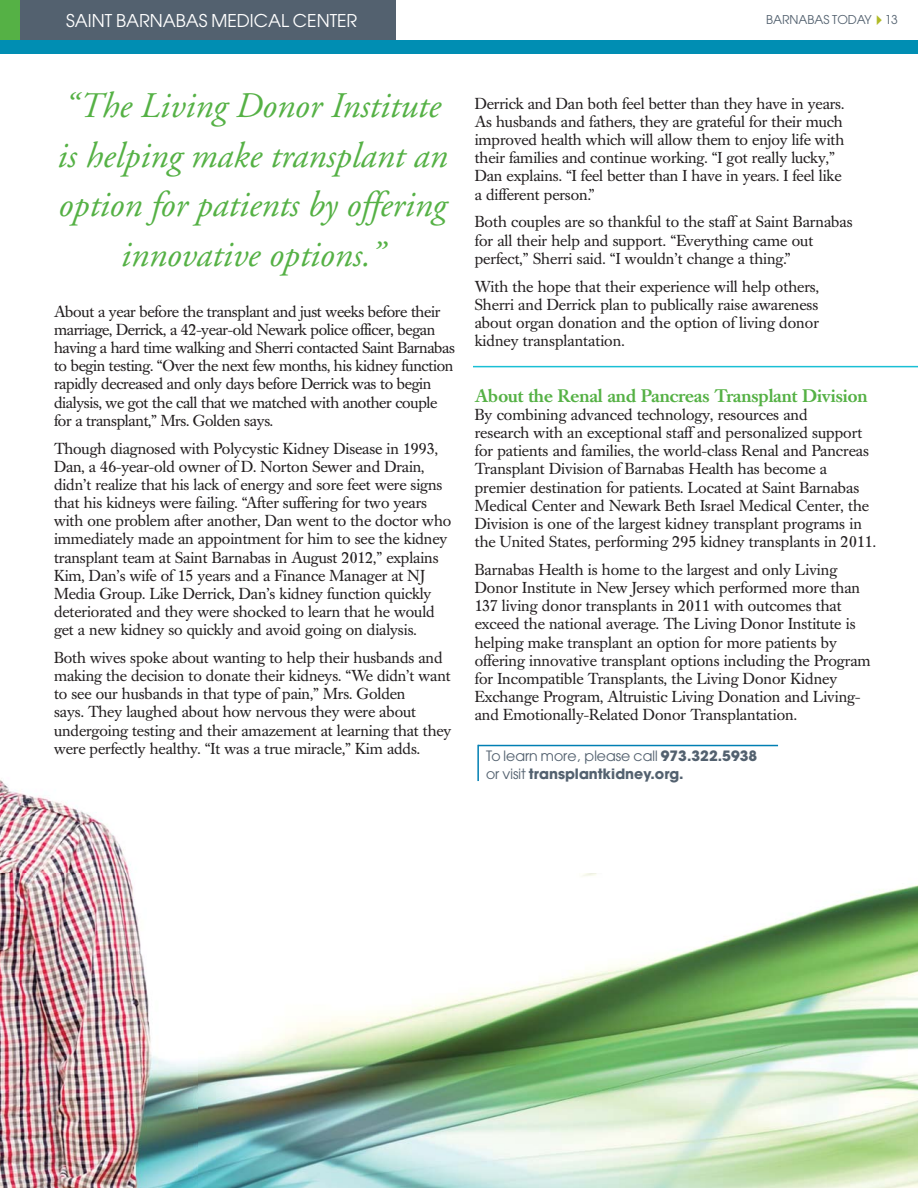
<style>
.page{position:relative;width:918px;height:1188px;background:#fff}
.page>*{position:absolute;margin:0;border:0;box-sizing:border-box;transform-origin:0 0}
.t1{font:italic 36px/49.5px "Adobe Garamond";color:#55b145;text-align:center}
.t2{font:19.5px "Avant Garde";color:#fff}
.t3{font:500 18px "Caslon Book BE";color:#55b145}
.t4{font:15.75px/18.1px "Caslon Book BE";letter-spacing:-.005em;color:#231f20}
.t5{font:15.75px "Avant Garde";color:#53616f}
.t6{font:15.75px "Avant Garde Bld";color:#53616f}
.t7{font:13.5px "Avant Garde";color:#53616f}
.s1{font-family:"Avant Garde Bld"}
.s2{font-family:"Avant Garde"}
</style>
<div class="page">
<img style="left:0;top:874px;width:918px;height:314px">
<div style="left:18px;top:0;width:378px;height:40px;background:#53616f"></div>
<div style="left:0;top:0;width:19px;height:40px;background:#55b145"></div>
<div style="left:0;top:40px;width:918px;height:14px;background:#008eb3"></div>
<img style="left:0;top:780px;width:131px;height:94px">
<img style="left:20px;top:874px;width:178px;height:314px">
<hr style="left:478px;top:745px;width:300px;height:1px;background:#007fb3">
<hr style="left:477px;top:745px;width:2px;height:36px;background:#007fb3">
<hr style="left:473px;top:366px;width:445px;height:1px;background:#19bfd5">
<p class="t2" style="left:66px;top:14px;width:293px">SAINT BARNABAS MEDICAL CENTER</p>
<p class="t7" style="left:766px;top:15px;width:133px">BARNABAS TODAY 13</p>
<h1 class="t1" style="left:56px;top:85px;width:392px">“The Living Donor Institute is helping make transplant an option for patients by offering innovative options.”</h1>
<p class="t4" style="left:54px;top:304px;width:402px">About a year before the transplant and just weeks before their marriage, Derrick, a 42-year-old Newark police officer, began having a hard time walking and Sherri contacted Saint Barnabas to begin testing. “Over the next few months, his kidney function rapidly decreased and only days before Derrick was to begin dialysis, we got the call that we matched with another couple for a transplant,” Mrs. Golden says.</p>
<p class="t4" style="left:54px;top:441px;width:399px">Though diagnosed with Polycystic Kidney Disease in 1993, Dan, a 46-year-old owner of D. Norton Sewer and Drain, didn’t realize that his lack of energy and sore feet were signs that his kidneys were failing. “After suffering for two years with one problem after another, Dan went to the doctor who immediately made an appointment for him to see the kidney transplant team at Saint Barnabas in August 2012,” explains Kim, Dan’s wife of 15 years and a Finance Manager at NJ Media Group. Like Derrick, Dan’s kidney function quickly deteriorated and they were shocked to learn that he would get a new kidney so quickly and avoid going on dialysis.</p>
<p class="t4" style="left:54px;top:650px;width:399px">Both wives spoke about wanting to help their husbands and making the decision to donate their kidneys. “We didn’t want to see our husbands in that type of pain,” Mrs. Golden<br>says. They laughed about how nervous they were about undergoing testing and their amazement at learning that they were perfectly healthy. “It was a true miracle,” Kim adds.</p>
<p class="t4" style="left:475px;top:96px;width:371px">Derrick and Dan both feel better than they have in years.<br>As husbands and fathers, they are grateful for their much improved health which will allow them to enjoy life with their families and continue working. “I got really lucky,” Dan explains. “I feel better than I have in years. I feel like a different person.”</p>
<p class="t4" style="left:475px;top:215px;width:379px">Both couples are so thankful to the staff at Saint Barnabas for all their help and support. “Everything came out perfect,” Sherri said. “I wouldn’t change a thing.”</p>
<p class="t4" style="left:475px;top:279px;width:346px;text-align:justify">With the hope that their experience will help others, Sherri and Derrick plan to publically raise awareness about organ donation and the option of living donor kidney transplantation.</p>
<p class="t3" style="left:475px;top:388px;width:394px">About the Renal and Pancreas Transplant Division</p>
<p class="t4" style="left:475px;top:407px;width:403px">By combining advanced technology, resources and<br>research with an exceptional staff and personalized support for patients and families, the world-class Renal and Pancreas Transplant Division of Barnabas Health has become a premier destination for patients. Located at Saint Barnabas Medical Center and Newark Beth Israel Medical Center, the Division is one of the largest kidney transplant programs in the United States, performing 295 kidney transplants in 2011.</p>
<p class="t4" style="left:475px;top:562px;width:398px">Barnabas Health is home to the largest and only Living Donor Institute in New Jersey which performed more than 137 living donor transplants in 2011 with outcomes that exceed the national average. The Living Donor Institute is helping make transplant an option for more patients by offering innovative transplant options including the Program for Incompatible Transplants, the Living Donor Kidney Exchange Program, Altruistic Living Donation and Living&shy;and Emotionally-Related Donor Transplantation.</p>
<p class="t5" style="left:486px;top:751px;width:273px">To learn more, please call <span class="s1">973.322.5938</span></p>
<p class="t6" style="left:486px;top:769px;width:199px"><span class="s2">or visit</span> transplantkidney.org.</p>
</div>
